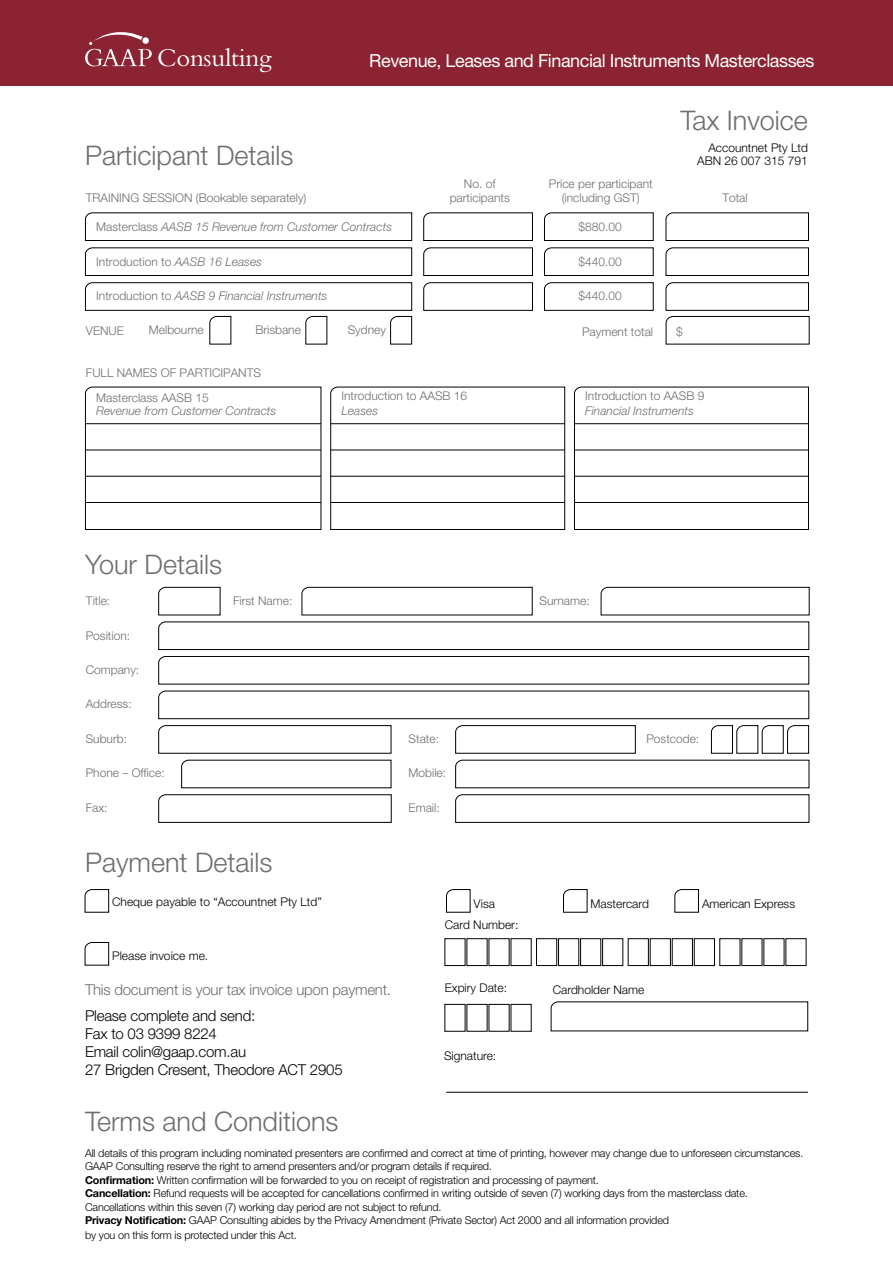
<style>
.page{position:relative;width:893px;height:1263px;background:#fff}
.page>*{position:absolute;margin:0;border:0;box-sizing:border-box;transform-origin:0 0}
.t1{font:300 27px "Helvetica Neue LT Std";color:#6d6e71}
.t2{font:26.7px "Bembo";letter-spacing:-.01em;color:#fff}
.t3{font:18px "Helvetica Neue LT Std";letter-spacing:-.025em;color:#fff}
.t4{font:300 15px/18px "Helvetica Neue LT Std";letter-spacing:-.015em;color:#000}
.t5{font:300 15px "Helvetica Neue LT Std";letter-spacing:-.015em;color:#6d6e71}
.t6{font:300 12px/14.4px "Helvetica Neue LT Std";color:#6d6e71;text-align:center}
.t7{font:300 12px/13.5px "Helvetica Neue LT Std";color:#000;text-align:right}
.t8{font:italic 300 12px "Helvetica Neue LT Std";color:#6d6e71}
.t9{font:300 10.8px/13.6px "Helvetica Neue LT Std";letter-spacing:-.015em;color:#000}
.s1{font-style:normal}
.s2{font-style:italic}
.s3{font-weight:700}
</style>
<div class="page">
<svg style="left:158px;top:587px;width:62px;height:28px"></svg>
<svg style="left:158px;top:621px;width:651px;height:29px"></svg>
<svg style="left:423px;top:212px;width:110px;height:29px"></svg>
<svg style="left:423px;top:247px;width:110px;height:29px"></svg>
<svg style="left:85px;top:212px;width:327px;height:29px"></svg>
<svg style="left:85px;top:387px;width:236px;height:143px"></svg>
<svg style="left:330px;top:387px;width:235px;height:143px"></svg>
<svg style="left:574px;top:387px;width:235px;height:143px"></svg>
<svg style="left:85px;top:247px;width:327px;height:29px"></svg>
<svg style="left:544px;top:212px;width:110px;height:29px"></svg>
<svg style="left:544px;top:247px;width:110px;height:29px"></svg>
<svg style="left:666px;top:212px;width:143px;height:29px"></svg>
<svg style="left:666px;top:247px;width:143px;height:29px"></svg>
<svg style="left:158px;top:656px;width:651px;height:28px"></svg>
<svg style="left:158px;top:691px;width:651px;height:28px"></svg>
<svg style="left:158px;top:725px;width:233px;height:29px"></svg>
<svg style="left:181px;top:760px;width:210px;height:28px"></svg>
<svg style="left:158px;top:794px;width:234px;height:29px"></svg>
<svg style="left:455px;top:794px;width:354px;height:29px"></svg>
<svg style="left:455px;top:760px;width:354px;height:28px"></svg>
<svg style="left:455px;top:725px;width:181px;height:29px"></svg>
<svg style="left:711px;top:725px;width:98px;height:29px"></svg>
<svg style="left:302px;top:587px;width:231px;height:28px"></svg>
<svg style="left:601px;top:587px;width:208px;height:28px"></svg>
<svg style="left:423px;top:282px;width:110px;height:29px"></svg>
<svg style="left:544px;top:282px;width:110px;height:29px"></svg>
<svg style="left:666px;top:282px;width:143px;height:62px"></svg>
<svg style="left:85px;top:282px;width:327px;height:62px"></svg>
<div style="left:0;top:0;width:893px;height:85px;background:#8b2332"></div>
<svg style="left:85px;top:32px;width:67px;height:34px"></svg>
<svg style="left:85px;top:889px;width:24px;height:23px"></svg>
<svg style="left:85px;top:942px;width:24px;height:23px"></svg>
<svg style="left:446px;top:889px;width:24px;height:23px"></svg>
<svg style="left:563px;top:889px;width:24px;height:23px"></svg>
<svg style="left:674px;top:889px;width:25px;height:23px"></svg>
<svg style="left:551px;top:1001px;width:257px;height:30px"></svg>
<div style="left:445px;top:938px;width:20px;height:28px;border:1px solid #000"></div>
<div style="left:467px;top:938px;width:20px;height:28px;border:1px solid #000"></div>
<div style="left:489px;top:938px;width:20px;height:28px;border:1px solid #000"></div>
<div style="left:511px;top:938px;width:20px;height:28px;border:1px solid #000"></div>
<div style="left:536px;top:938px;width:21px;height:28px;border:1px solid #000"></div>
<div style="left:558px;top:938px;width:21px;height:28px;border:1px solid #000"></div>
<div style="left:580px;top:938px;width:21px;height:28px;border:1px solid #000"></div>
<div style="left:602px;top:938px;width:21px;height:28px;border:1px solid #000"></div>
<div style="left:628px;top:938px;width:21px;height:28px;border:1px solid #000"></div>
<div style="left:650px;top:938px;width:21px;height:28px;border:1px solid #000"></div>
<div style="left:672px;top:938px;width:21px;height:28px;border:1px solid #000"></div>
<div style="left:694px;top:938px;width:21px;height:28px;border:1px solid #000"></div>
<div style="left:720px;top:938px;width:20px;height:28px;border:1px solid #000"></div>
<div style="left:742px;top:938px;width:20px;height:28px;border:1px solid #000"></div>
<div style="left:764px;top:938px;width:20px;height:28px;border:1px solid #000"></div>
<div style="left:786px;top:938px;width:20px;height:28px;border:1px solid #000"></div>
<hr style="left:446px;top:1092px;width:362px;height:1px;background:#000">
<h2 class="t2" style="left:157px;top:42px;width:116px">Consulting</h2>
<h3 class="t3" style="left:369px;top:50px;width:447px">Revenue, Leases and Financial Instruments Masterclasses</h3>
<h1 class="t1" style="left:85px;top:139px;width:210px">Participant Details</h1>
<h1 class="t1" style="left:680px;top:104px;width:129px">Tax Invoice</h1>
<p class="t7" style="left:697px;top:141px;width:112px">Accountnet Pty Ltd<br>ABN 26 007 315 791</p>
<p class="t6" style="left:464px;top:176px;width:33px">No. of</p>
<p class="t6" style="left:86px;top:191px;width:222px">TRAINING SESSION (Bookable separately)</p>
<p class="t6" style="left:450px;top:191px;width:61px">participants</p>
<p class="t6" style="left:549px;top:176px;width:105px">Price per participant (including GST)</p>
<p class="t6" style="left:722px;top:191px;width:27px">Total</p>
<p class="t8" style="left:96px;top:219px;width:297px"><span class="s1">Masterclass</span> AASB 15 Revenue from Customer Contracts</p>
<p class="t6" style="left:96px;top:254px;width:167px">Introduction to <span class="s2">AASB 16 Leases</span></p>
<p class="t6" style="left:578px;top:219px;width:45px">$880.00</p>
<p class="t6" style="left:578px;top:254px;width:45px">$440.00</p>
<p class="t8" style="left:96px;top:289px;width:233px"><span class="s1">Introduction to</span> AASB 9 Financial Instruments</p>
<p class="t6" style="left:578px;top:289px;width:45px">$440.00</p>
<p class="t6" style="left:149px;top:323px;width:56px">Melbourne</p>
<p class="t6" style="left:255px;top:323px;width:47px">Brisbane</p>
<p class="t6" style="left:348px;top:323px;width:40px">Sydney</p>
<p class="t6" style="left:86px;top:323px;width:40px">VENUE</p>
<p class="t6" style="left:86px;top:365px;width:176px">FULL NAMES OF PARTICIPANTS</p>
<p class="t6" style="left:582px;top:324px;width:73px">Payment total</p>
<p class="t6" style="left:676px;top:324px;width:8px">$</p>
<p class="t6" style="left:96px;top:390px;width:114px">Masterclass AASB 15</p>
<p class="t8" style="left:96px;top:404px;width:182px">Revenue from Customer Contracts</p>
<h1 class="t1" style="left:85px;top:547px;width:139px">Your Details</h1>
<p class="t6" style="left:341px;top:389px;width:127px">Introduction to AASB 16</p>
<p class="t8" style="left:341px;top:403px;width:38px">Leases</p>
<p class="t6" style="left:585px;top:389px;width:121px">Introduction to AASB 9</p>
<p class="t8" style="left:585px;top:403px;width:110px">Financial Instruments</p>
<p class="t6" style="left:86px;top:593px;width:26px">Title:</p>
<p class="t6" style="left:233px;top:593px;width:61px">First Name:</p>
<p class="t6" style="left:539px;top:593px;width:52px">Surname:</p>
<p class="t6" style="left:86px;top:628px;width:46px">Position:</p>
<p class="t6" style="left:86px;top:662px;width:55px">Company:</p>
<p class="t6" style="left:86px;top:697px;width:48px">Address:</p>
<p class="t6" style="left:86px;top:731px;width:43px">Suburb:</p>
<p class="t6" style="left:409px;top:731px;width:32px">State:</p>
<p class="t6" style="left:646px;top:731px;width:54px">Postcode:</p>
<p class="t6" style="left:86px;top:765px;width:80px">Phone – Office:</p>
<p class="t6" style="left:409px;top:765px;width:39px">Mobile:</p>
<p class="t6" style="left:86px;top:800px;width:23px">Fax:</p>
<p class="t6" style="left:409px;top:800px;width:33px">Email:</p>
<h1 class="t1" style="left:85px;top:845px;width:189px">Payment Details</h1>
<p class="t7" style="left:112px;top:895px;width:211px">Cheque payable to “Accountnet Pty Ltd”</p>
<p class="t7" style="left:112px;top:949px;width:98px">Please invoice me.</p>
<h3 class="t5" style="left:85px;top:980px;width:308px">This document is your tax invoice upon payment.</h3>
<h3 class="t4" style="left:85px;top:1007px;width:259px">Please complete and send:<br>Fax to 03 9399 8224<br>Email colin@gaap.com.au<br>27 Brigden Cresent, Theodore ACT 2905</h3>
<p class="t7" style="left:474px;top:897px;width:23px">Visa</p>
<p class="t7" style="left:591px;top:897px;width:60px">Mastercard</p>
<p class="t7" style="left:702px;top:897px;width:95px">American Express</p>
<p class="t7" style="left:445px;top:918px;width:75px">Card Number:</p>
<p class="t7" style="left:445px;top:981px;width:64px">Expiry Date:</p>
<p class="t7" style="left:553px;top:983px;width:93px">Cardholder Name</p>
<p class="t7" style="left:444px;top:1049px;width:54px">Signature:</p>
<h1 class="t1" style="left:85px;top:1104px;width:255px">Terms and Conditions</h1>
<p class="t9" style="left:85px;top:1146px;width:720px">All details of this program including nominated presenters are confirmed and correct at time of printing, however may change due to unforeseen circumstances.<br>GAAP Consulting reserve the right to amend presenters and/or program details if required.<br><span class="s3">Confirmation:</span> Written confirmation will be forwarded to you on receipt of registration and processing of payment.<br><span class="s3">Cancellation:</span> Refund requests will be accepted for cancellations confirmed in writing outside of seven (7) working days from the masterclass date.<br>Cancellations within this seven (7) working day period are not subject to refund.<br><span class="s3">Privacy Notification:</span> GAAP Consulting abides by the Privacy Amendment (Private Sector) Act 2000 and all information provided<br>by you on this form is protected under this Act.</p>
</div>
